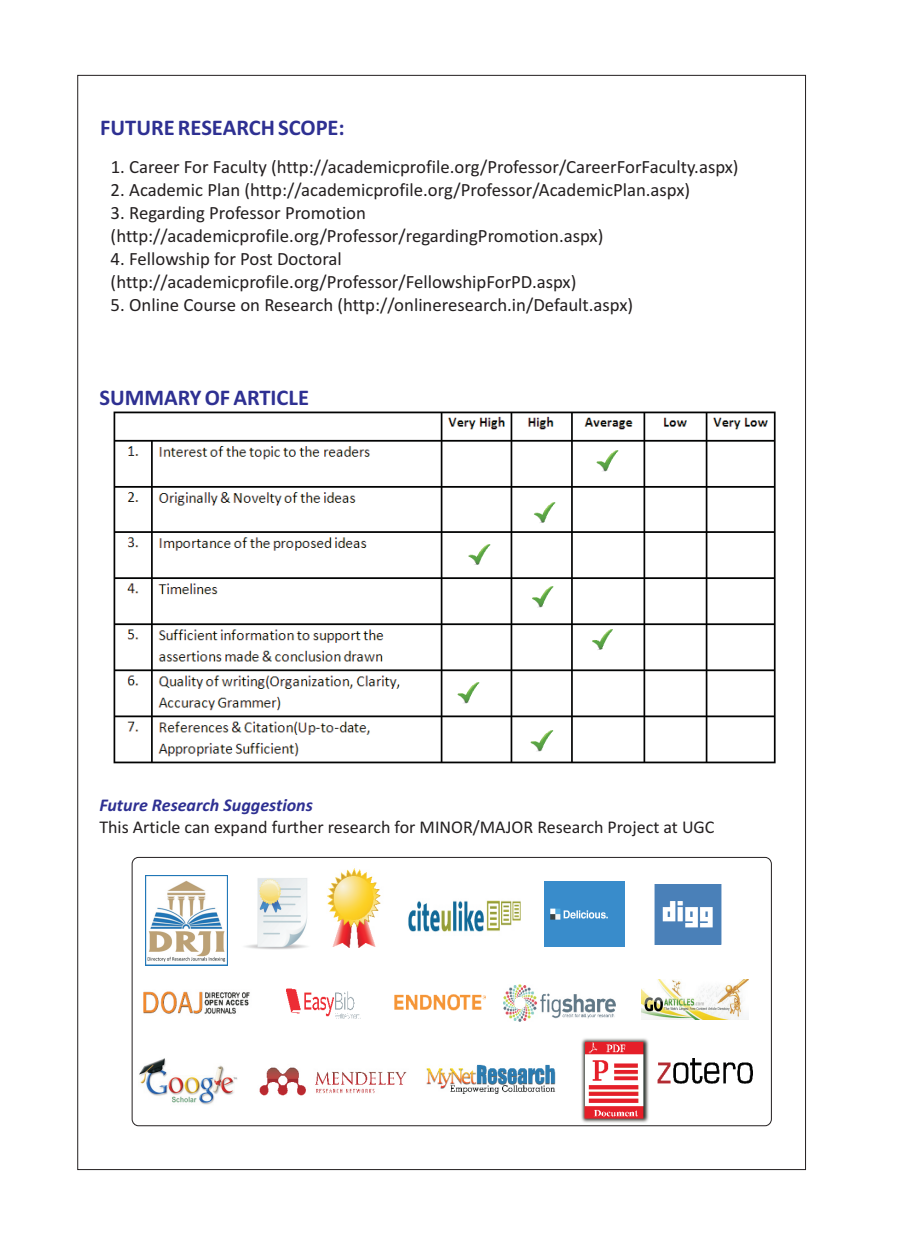
<style>
.page{position:relative;width:898px;height:1242px;background:#fff}
.page>*{position:absolute;margin:0;border:0;box-sizing:border-box;transform-origin:0 0}
.t1{font:700 22.5px "Calibri";color:#2e3092}
.t2{font:18.75px/23px "Calibri";color:#231f20}
.t3{font:18px "Calibri";color:#231f20}
.t4{font:italic 700 18px "Calibri";color:#2e3092}
</style>
<div class="page">
<img style="left:145px;top:875px;width:82px;height:90px">
<img style="left:244px;top:878px;width:64px;height:72px">
<img style="left:327px;top:868px;width:54px;height:80px">
<img style="left:408px;top:900px;width:113px;height:32px">
<img style="left:544px;top:881px;width:79px;height:66px">
<img style="left:654px;top:884px;width:66px;height:60px">
<img style="left:143px;top:991px;width:107px;height:23px">
<img style="left:286px;top:989px;width:74px;height:29px">
<img style="left:394px;top:994px;width:92px;height:17px">
<img style="left:503px;top:984px;width:112px;height:37px">
<img style="left:641px;top:979px;width:107px;height:40px">
<img style="left:139px;top:1058px;width:99px;height:47px">
<img style="left:259px;top:1067px;width:148px;height:29px">
<img style="left:426px;top:1064px;width:130px;height:30px">
<img style="left:581px;top:1038px;width:68px;height:85px">
<img style="left:657px;top:1058px;width:94px;height:25px">
<div style="left:132px;top:857px;width:639px;height:269px;border:1px solid #231f20;border-radius:6px"></div>
<img style="left:113px;top:411px;width:663px;height:353px">
<img style="left:595px;top:449px;width:25px;height:25px">
<img style="left:532px;top:500px;width:25px;height:25px">
<img style="left:467px;top:542px;width:25px;height:26px">
<img style="left:530px;top:585px;width:25px;height:25px">
<img style="left:590px;top:627px;width:25px;height:25px">
<img style="left:456px;top:680px;width:25px;height:25px">
<img style="left:529px;top:728px;width:25px;height:25px">
<p class="t1" style="left:100px;top:118px;width:246px">FUTURE RESEARCH SCOPE:</p>
<p class="t2" style="left:111px;top:157px;width:629px">1. Career For Faculty (http://academicprofile.org/Professor/CareerForFaculty.aspx)</p>
<p class="t2" style="left:111px;top:180px;width:581px">2. Academic Plan (http://academicprofile.org/Professor/AcademicPlan.aspx)</p>
<p class="t2" style="left:111px;top:203px;width:494px">3. Regarding Professor Promotion (http://academicprofile.org/Professor/regardingPromotion.aspx)</p>
<p class="t2" style="left:111px;top:249px;width:467px">4. Fellowship for Post Doctoral (http://academicprofile.org/Professor/FellowshipForPD.aspx)</p>
<p class="t2" style="left:111px;top:294px;width:524px">5. Online Course on Research (http://onlineresearch.in/Default.aspx)</p>
<p class="t1" style="left:99px;top:388px;width:211px">SUMMARY OF ARTICLE</p>
<p class="t4" style="left:99px;top:797px;width:215px">Future Research Suggestions</p>
<p class="t3" style="left:99px;top:819px;width:616px">This Article can expand further research for MINOR/MAJOR Research Project at UGC</p>
</div>
